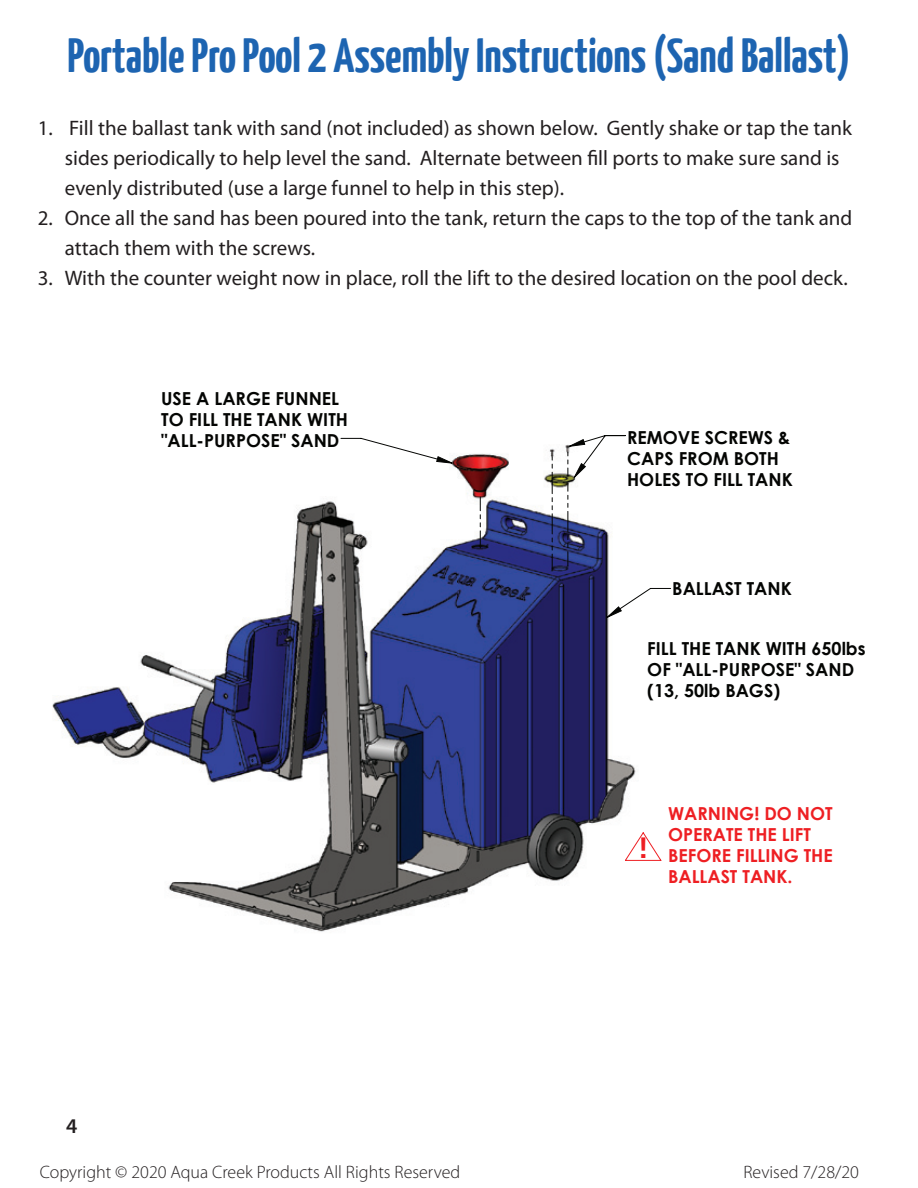
<style>
.page{position:relative;width:918px;height:1188px;background:#fff}
.page>*{position:absolute;margin:0;border:0;box-sizing:border-box;transform-origin:0 0}
.t1{font:700 48px "Yanone Kaffeesatz";color:#1d64b1}
.t2{font:700 31.35px "Corbel";color:#ee1f23}
.t3{font:21px/30px "Myriad Pro";color:#231f20}
.t4{font:600 21px "Myriad Pro";color:#231f20}
.t5{font:300 18px "Myriad Pro";color:#231f20}
.t6{font:700 17.85px/21.1px "Century Gothic";color:#040503}
.t7{font:700 17.85px/21.1px "Century Gothic";color:#ee1f23}
</style>
<div class="page">
<img style="left:52px;top:501px;width:584px;height:431px">
<svg style="left:340px;top:435px;width:331px;height:183px"></svg>
<svg style="left:625px;top:832px;width:37px;height:29px"></svg>
<svg style="left:436px;top:439px;width:186px;height:179px"></svg>
<h1 class="t1" style="left:67px;top:26px;width:785px">Portable Pro Pool 2 Assembly Instructions (Sand Ballast)</h1>
<p class="t3" style="left:65px;top:112px;width:789px;text-indent:-27px">1. Fill the ballast tank with sand (not included) as shown below. Gently shake or tap the tank sides periodically to help level the sand. Alternate between ll ports to make sure sand is evenly distributed (use a large funnel to help in this step).</p>
<p class="t3" style="left:65px;top:202px;width:789px;text-indent:-27px">2. Once all the sand has been poured into the tank, return the caps to the top of the tank and attach them with the screws.</p>
<p class="t3" style="left:38px;top:262px;width:811px">3. With the counter weight now in place, roll the lift to the desired location on the pool deck.</p>
<p class="t6" style="left:161px;top:387px;width:188px">USE A LARGE FUNNEL<br>TO FILL THE TANK WITH "ALL-PURPOSE" SAND</p>
<p class="t4" style="left:66px;top:1113px;width:13px">4</p>
<p class="t6" style="left:627px;top:426px;width:167px">REMOVE SCREWS &amp;<br>CAPS FROM BOTH<br>HOLES TO FILL TANK</p>
<p class="t6" style="left:672px;top:577px;width:121px">BALLAST TANK</p>
<p class="t6" style="left:647px;top:637px;width:220px">FILL THE TANK WITH 650lbs<br>OF "ALL-PURPOSE" SAND (13, 50lb BAGS)</p>
<h2 class="t2" style="left:639px;top:828px;width:11px">!</h2>
<p class="t7" style="left:668px;top:802px;width:166px">WARNING! DO NOT<br>OPERATE THE LIFT<br>BEFORE FILLING THE<br>BALLAST TANK.</p>
<p class="t5" style="left:40px;top:1162px;width:422px">Copyright © 2020 Aqua Creek Products All Rights Reserved</p>
<p class="t5" style="left:743px;top:1162px;width:117px">Revised 7/28/20</p>
</div>
